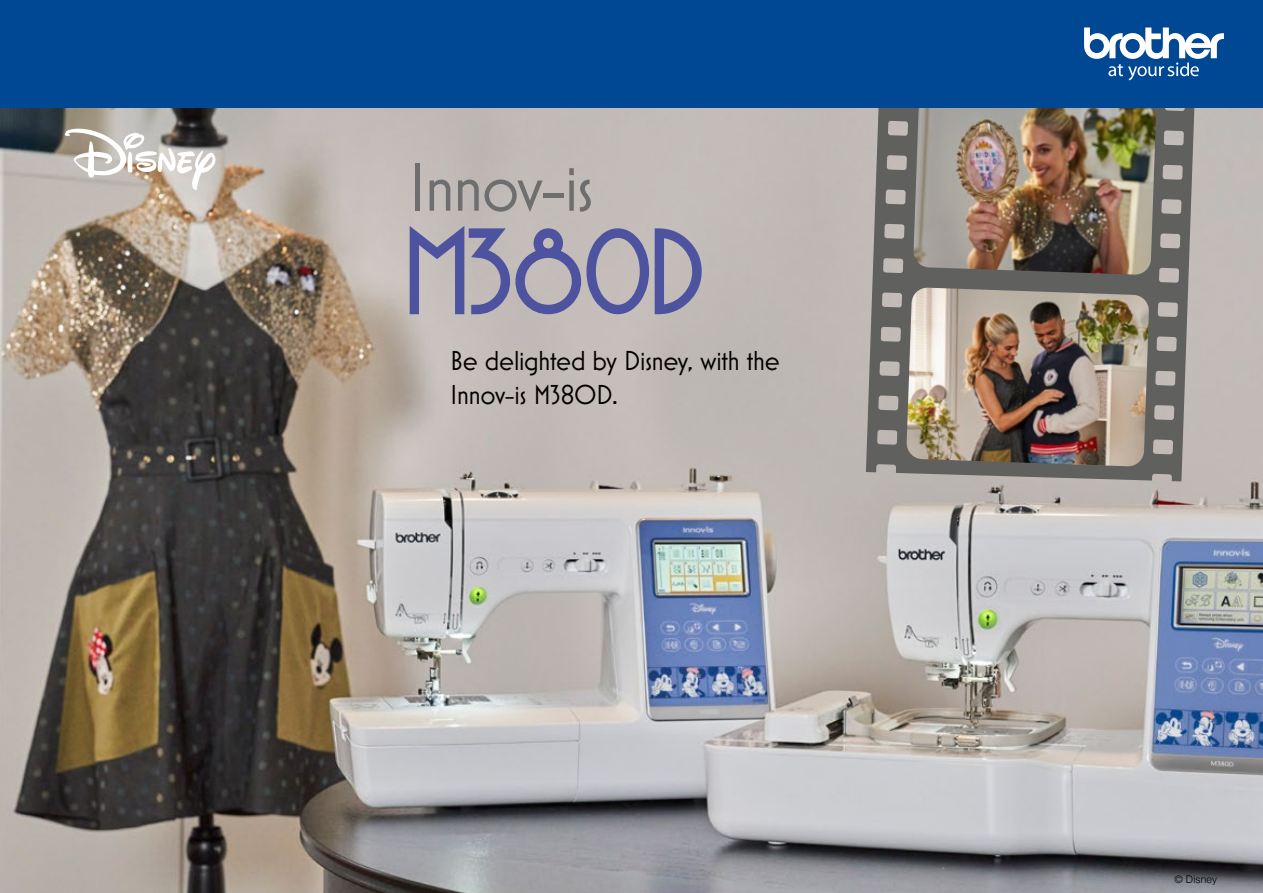
<style>
.page{position:relative;width:1263px;height:893px;background:#fff}
.page>*{position:absolute;margin:0;border:0;box-sizing:border-box;transform-origin:0 0}
.t1{font:114px "Copasetic";color:#4d539e}
.t2{font:69px "Mostra Nuova";letter-spacing:-.02em;color:#6e6e6e}
.t3{font:27.9px/33.5px "Mostra Nuova";letter-spacing:-.015em;color:#000}
.t4{font:300 10.5px "Helvetica Neue";letter-spacing:.02em;color:#000}
</style>
<div class="page">
<img style="left:0;top:107px;width:1263px;height:786px">
<svg style="left:866px;top:107px;width:333px;height:374px;background:#7f7d7c"></svg>
<img style="left:913px;top:107px;width:243px;height:168px">
<img style="left:906px;top:288px;width:243px;height:179px">
<svg style="left:65px;top:127px;width:151px;height:63px"></svg>
<div style="left:0;top:0;width:1263px;height:107px;background:#004893"></div>
<svg style="left:1084px;top:27px;width:140px;height:53px"></svg>
<h2 class="t2" style="left:408px;top:148px;width:187px">Innov-is</h2>
<h1 class="t1" style="left:408px;top:216px;width:295px">M380D</h1>
<p class="t3" style="left:450px;top:343px;width:331px">Be delighted by Disney, with the<br>Innov-is M380D.</p>
<p class="t4" style="left:1174px;top:871px;width:44px">© Disney</p>
</div>
